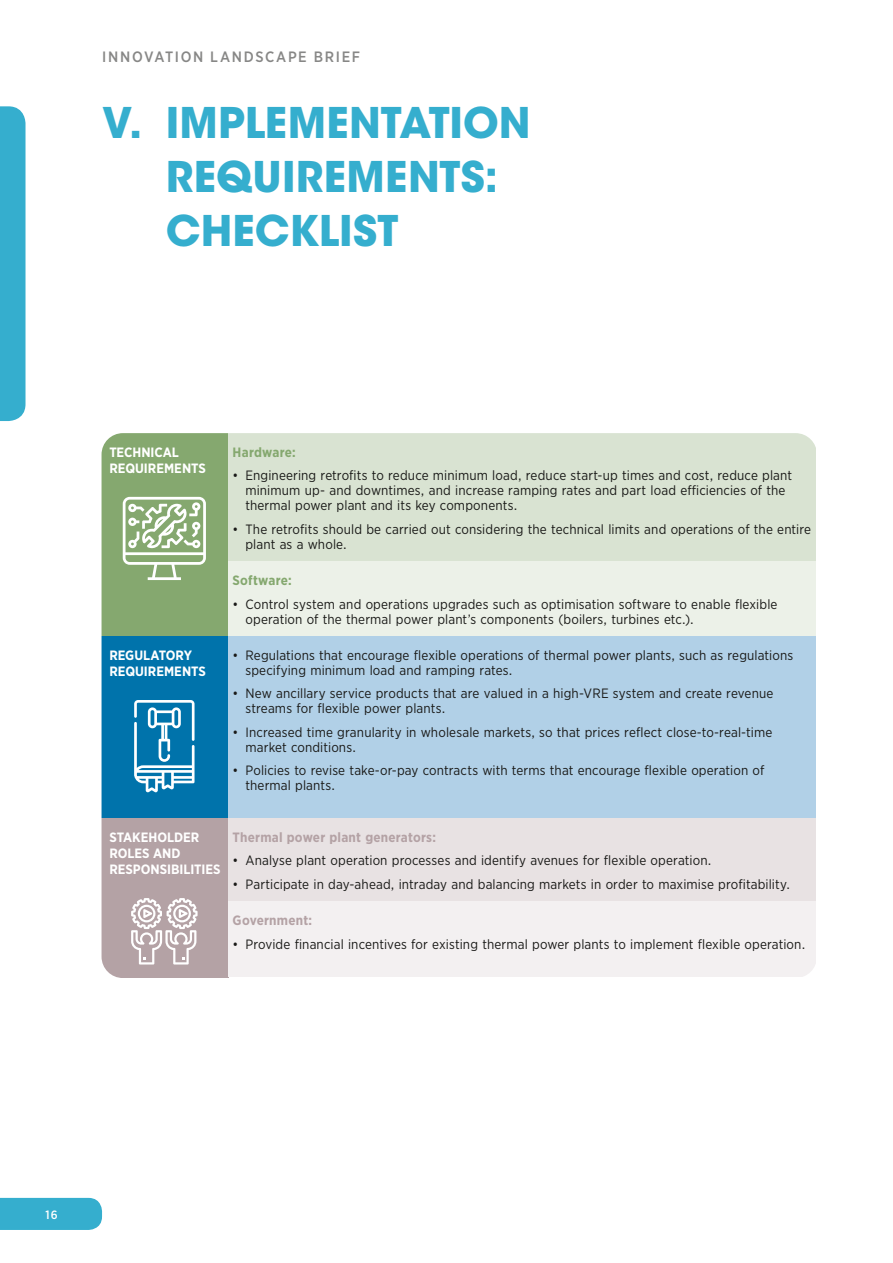
<style>
.page{position:relative;width:893px;height:1263px;background:#fff}
.page>*{position:absolute;margin:0;border:0;box-sizing:border-box;transform-origin:0 0}
.t1{font:700 42px/54px "ITC Avant Garde Std";letter-spacing:.005em;color:#35aece}
.t2{font:500 15px "Gotham Narrow";letter-spacing:.11em;color:#878786}
.t3{font:13.5px/15px "Gotham Narrow";letter-spacing:.01em;color:#1a1a18}
.t4{font:700 13.5px/16.2px "Gotham Narrow";color:#fff}
.t5{font:700 13.5px "Gotham Narrow";letter-spacing:.015em;color:#b4a2a5}
.t6{font:700 13.5px "Gotham Narrow";letter-spacing:.015em;color:#85a86f}
.t7{font:500 12px "Gotham Narrow";color:#fff}
</style>
<div class="page">
<div style="left:0;top:1198px;width:102px;height:32px;background:#35aece"></div>
<div style="left:0;top:106px;width:26px;height:315px;background:#35aece"></div>
<div style="left:101px;top:433px;width:127px;height:203px;background:#85a86f"></div>
<div style="left:228px;top:433px;width:588px;height:128px;background:#d9e3d2"></div>
<div style="left:228px;top:561px;width:588px;height:75px;background:#ecf1e8"></div>
<div style="left:101px;top:636px;width:127px;height:182px;background:#0073ab"></div>
<div style="left:228px;top:636px;width:588px;height:182px;background:#b1d0e7"></div>
<div style="left:101px;top:818px;width:127px;height:159px;background:#b4a2a5"></div>
<div style="left:228px;top:818px;width:588px;height:83px;background:#e8e2e3"></div>
<div style="left:228px;top:901px;width:588px;height:76px;background:#f3f0f1"></div>
<svg style="left:123px;top:497px;width:83px;height:83px"></svg>
<svg style="left:134px;top:700px;width:61px;height:93px"></svg>
<svg style="left:131px;top:898px;width:67px;height:66px"></svg>
<div style="left:87px;top:418px;width:745px;height:575px;border:15px solid #fff;border-radius:29px"></div>
<p class="t2" style="left:102px;top:47px;width:259px">INNOVATION LANDSCAPE BRIEF</p>
<h1 class="t1" style="left:166px;top:95px;width:367px;text-indent:-64px">V. IMPLEMENTATION<br>REQUIREMENTS:<br>CHECKLIST</h1>
<p class="t4" style="left:109px;top:444px;width:98px">TECHNICAL<br>REQUIREMENTS</p>
<p class="t6" style="left:233px;top:443px;width:65px">Hardware:</p>
<p class="t3" style="left:245px;top:468px;width:548px;text-indent:-13px">• Engineering retrofits to reduce minimum load, reduce start-up times and cost, reduce plant minimum up- and downtimes, and increase ramping rates and part load efficiencies of the thermal power plant and its key components.</p>
<p class="t3" style="left:245px;top:521px;width:567px;text-indent:-13px">• The retrofits should be carried out considering the technical limits and operations of the entire plant as a whole.</p>
<p class="t6" style="left:233px;top:572px;width:61px">Software:</p>
<p class="t3" style="left:245px;top:596px;width:533px;text-indent:-13px">• Control system and operations upgrades such as optimisation software to enable flexible operation of the thermal power plant’s components (boilers, turbines etc.).</p>
<p class="t4" style="left:109px;top:647px;width:98px">REGULATORY<br>REQUIREMENTS</p>
<p class="t3" style="left:245px;top:647px;width:549px;text-indent:-13px">• Regulations that encourage flexible operations of thermal power plants, such as regulations specifying minimum load and ramping rates.</p>
<p class="t3" style="left:245px;top:686px;width:529px;text-indent:-13px">• New ancillary service products that are valued in a high-VRE system and create revenue streams for flexible power plants.</p>
<p class="t3" style="left:245px;top:724px;width:528px;text-indent:-13px">• Increased time granularity in wholesale markets, so that prices reflect close-to-real-time market conditions.</p>
<p class="t3" style="left:245px;top:763px;width:520px;text-indent:-13px">• Policies to revise take-or-pay contracts with terms that encourage flexible operation of thermal plants.</p>
<p class="t4" style="left:109px;top:829px;width:113px">STAKEHOLDER<br>ROLES AND<br>RESPONSIBILITIES</p>
<p class="t5" style="left:233px;top:828px;width:205px">Thermal power plant generators:</p>
<p class="t3" style="left:233px;top:853px;width:480px">• Analyse plant operation processes and identify avenues for flexible operation.</p>
<p class="t3" style="left:233px;top:876px;width:559px">• Participate in day-ahead, intraday and balancing markets in order to maximise profitability.</p>
<p class="t5" style="left:233px;top:911px;width:81px">Government:</p>
<p class="t3" style="left:233px;top:936px;width:574px">• Provide financial incentives for existing thermal power plants to implement flexible operation.</p>
<p class="t7" style="left:45px;top:1207px;width:14px">16</p>
</div>
